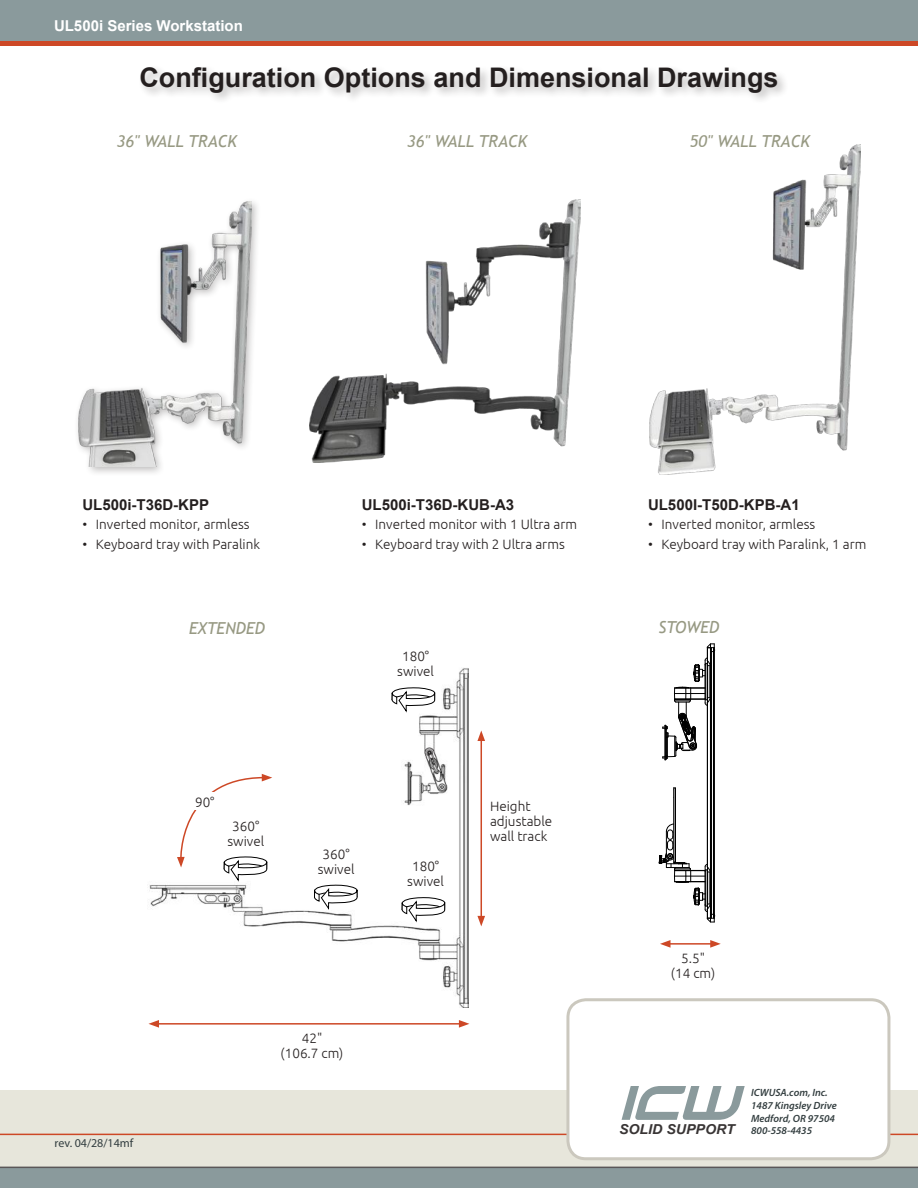
<style>
.page{position:relative;width:918px;height:1188px;background:#fff}
.page>*{position:absolute;margin:0;border:0;box-sizing:border-box;transform-origin:0 0}
.t1{font:700 27px "Arial";color:#241f1f}
.t2{font:italic 16.5px "Trebuchet MS";color:#979983}
.t3{font:700 15px "Arial";color:#241f1f}
.t4{font:700 15px "Arial";color:#fff}
.t5{font:italic 700 13.65px "Arial";color:#393535;scale:1.04 1}
.t6{font:300 13.5px/15px "Ubuntu";color:#241f1f;text-align:center}
.t7{font:12px "Myriad Pro";color:#333e40}
.t8{font:italic 600 10.5px/12.6px "Myriad Pro";color:#333e40}
.s1{font-family:"Myriad Pro";font-weight:600;font-size:10.5px;color:#333e40}
</style>
<div class="page">
<div style="left:0;top:0;width:918px;height:44px;background:#8a9a9c"></div>
<div style="left:0;top:41px;width:918px;height:5px;background:#cd4826"></div>
<div style="left:0;top:1090px;width:918px;height:98px;background:#e7e6db"></div>
<div style="left:0;top:1167px;width:918px;height:21px;background:#8a9a9c"></div>
<hr style="left:0;top:1134px;width:918px;height:1px;background:#cd4826">
<div style="left:138px;top:64px;width:650px;height:41px;background:#241f1f;opacity:.3"></div>
<div style="left:568px;top:1000px;width:321px;height:159px;background:#fff;border-radius:18px"></div>
<div style="left:566px;top:998px;width:324px;height:162px;border:3px solid #cbc8be;border-radius:18px"></div>
<svg style="left:622px;top:1086px;width:123px;height:34px"></svg>
<div style="left:74px;top:197px;width:188px;height:280px;background:#241f1f;opacity:.3"></div>
<img style="left:78px;top:201px;width:173px;height:265px">
<hr style="left:714px;top:648px;width:1px;height:270px;background:#000">
<hr style="left:710px;top:648px;width:1px;height:270px;background:#000">
<hr style="left:711px;top:652px;width:1px;height:262px;background:#000">
<hr style="left:707px;top:703px;width:1px;height:164px;background:#000">
<hr style="left:713px;top:652px;width:1px;height:262px;background:#000">
<svg style="left:659px;top:824px;width:56px;height:99px"></svg>
<svg style="left:663px;top:643px;width:52px;height:118px"></svg>
<div style="left:674px;top:788px;width:2px;height:74px;border:1px solid #000"></div>
<hr style="left:668px;top:943px;width:45px;height:2px;background:#cd4826">
<svg style="left:660px;top:940px;width:11px;height:8px"></svg>
<svg style="left:710px;top:940px;width:11px;height:8px"></svg>
<img style="left:650px;top:145px;width:211px;height:329px">
<img style="left:309px;top:200px;width:271px;height:263px">
<img style="left:149px;top:668px;width:319px;height:339px">
<svg style="left:402px;top:897px;width:45px;height:25px"></svg>
<svg style="left:391px;top:687px;width:46px;height:25px"></svg>
<svg style="left:314px;top:885px;width:45px;height:25px"></svg>
<svg style="left:177px;top:774px;width:95px;height:107px"></svg>
<div style="left:189px;top:793px;width:32px;height:17px;background:#fff"></div>
<hr style="left:157px;top:1023px;width:304px;height:2px;background:#cd4826">
<svg style="left:148px;top:1020px;width:11px;height:8px"></svg>
<svg style="left:459px;top:1020px;width:10px;height:8px"></svg>
<hr style="left:481px;top:739px;width:1px;height:179px;background:#cd4826">
<svg style="left:477px;top:730px;width:8px;height:11px"></svg>
<svg style="left:477px;top:916px;width:8px;height:10px"></svg>
<p class="t4" style="left:54px;top:16px;width:190px">UL500i Series Workstation</p>
<h1 class="t1" style="left:139px;top:60px;width:641px">Configuration Options and Dimensional Drawings</h1>
<p class="t2" style="left:117px;top:132px;width:83px">36" WALL TRAC</p>
<p class="t2" style="left:228px;top:132px;width:11px">K</p>
<p class="t2" style="left:407px;top:132px;width:83px">36" WALL TRAC</p>
<p class="t2" style="left:518px;top:132px;width:11px">K</p>
<p class="t2" style="left:690px;top:132px;width:83px">50" WALL TRAC</p>
<p class="t2" style="left:801px;top:132px;width:11px">K</p>
<p class="t3" style="left:82px;top:495px;width:128px">UL500i-T36D-KPP</p>
<p class="t6" style="left:82px;top:516px;width:169px">• Inverted monitor, armless</p>
<p class="t6" style="left:82px;top:536px;width:179px">• Keyboard tray with Paralink</p>
<p class="t2" style="left:189px;top:618px;width:78px">EXTENDED</p>
<p class="t3" style="left:362px;top:495px;width:154px">UL500i-T36D-KUB-A3</p>
<p class="t6" style="left:362px;top:516px;width:217px">• Inverted monitor with 1 Ultra arm</p>
<p class="t6" style="left:362px;top:536px;width:204px">• Keyboard tray with 2 Ultra arms</p>
<p class="t6" style="left:397px;top:649px;width:38px">180° swivel</p>
<p class="t3" style="left:648px;top:495px;width:153px">UL500i-T50D-KPB-A1</p>
<p class="t6" style="left:648px;top:516px;width:169px">• Inverted monitor, armless</p>
<p class="t6" style="left:648px;top:536px;width:220px">• Keyboard tray with Paralink, 1 arm</p>
<p class="t2" style="left:658px;top:618px;width:62px">STOWED</p>
<p class="t7" style="left:55px;top:1136px;width:80px">rev. 04/28/14mf</p>
<p class="t6" style="left:195px;top:794px;width:21px">90°</p>
<p class="t6" style="left:228px;top:818px;width:38px">360° swivel</p>
<p class="t6" style="left:318px;top:846px;width:38px">360° swivel</p>
<p class="t6" style="left:407px;top:859px;width:38px">180° swivel</p>
<p class="t6" style="left:490px;top:799px;width:64px;text-align:left">Height adjustable wall track</p>
<p class="t6" style="left:281px;top:1031px;width:64px">42"<br>(106.7 cm)</p>
<p class="t6" style="left:671px;top:951px;width:46px">5.5" (14 cm)</p>
<p class="t8" style="left:751px;top:1086px;width:87px">ICWUSA.com, Inc.<br>1487 Kingsley Drive<br>Medford, OR 97504</p>
<p class="t5" style="left:619px;top:1120px;width:187px">SOLID SUPPORT <span class="s1">800-558-4435</span></p>
</div>
